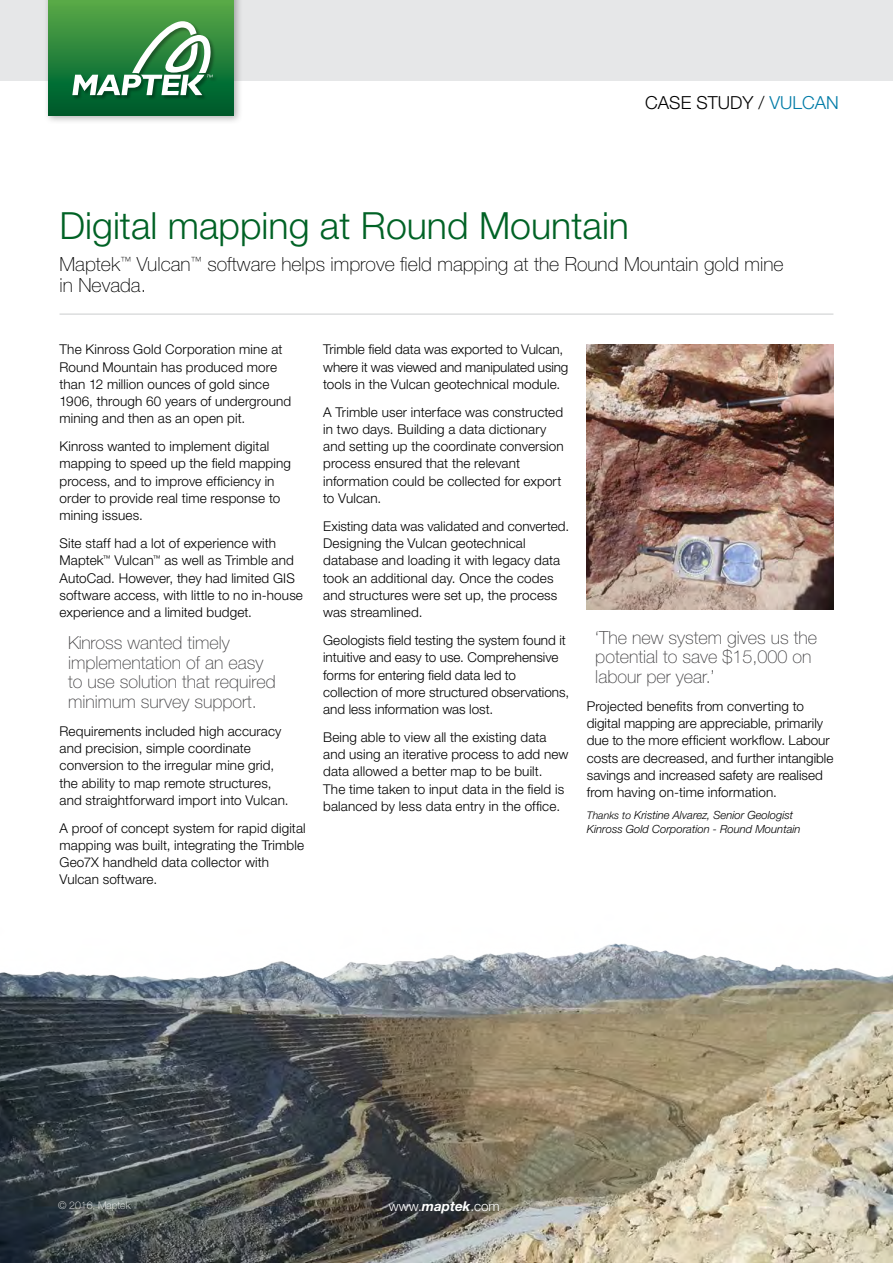
<style>
.page{position:relative;width:893px;height:1263px;background:#fff}
.page>*{position:absolute;margin:0;border:0;box-sizing:border-box;transform-origin:0 0}
.t1{font:300 37.5px "Helvetica Neue LT Std";color:#006225}
.t2{font:100 19.5px/21px "Helvetica Neue LT Std";color:#000}
.t3{font:100 18px/19.5px "Helvetica Neue LT Std";color:#414042}
.t4{font:300 18px "Helvetica Neue LT Std";color:#000}
.t5{font:300 13.5px/17.2px "Helvetica Neue LT Std";letter-spacing:.01em;color:#000}
.t6{font:300 13.5px "Helvetica Neue LT Std";color:#fff}
.t7{font:italic 300 11.25px/13.5px "Helvetica Neue LT Std";color:#000}
.t8{font:100 10.5px "Helvetica Neue LT Std";letter-spacing:-.005em;color:#fff}
.s1{color:#007ba7}
.s2{font-size:10.5px}
.s3{font-weight:700;font-style:italic}
</style>
<div class="page">
<img style="left:0;top:943px;width:893px;height:320px">
<div style="left:0;top:0;width:893px;height:81px;background:#e6e7e8"></div>
<div style="left:44px;top:0;width:199px;height:125px;background:#000;opacity:.3"></div>
<div style="left:48px;top:0;width:186px;height:16px;background:#59aa47"></div>
<div style="left:48px;top:2px;width:186px;height:113px;background:linear-gradient(to bottom,#58a948,#00582c)"></div>
<div style="left:72px;top:20px;width:146px;height:80px;background:#000;opacity:.35"></div>
<svg style="left:72px;top:21px;width:141px;height:74px;background:#5f9f6d"></svg>
<hr style="left:60px;top:313px;width:773px;height:2px;background:#dcddde">
<img style="left:587px;top:345px;width:246px;height:265px">
<h3 class="t4" style="left:645px;top:91px;width:195px">CASE STUDY / <span class="s1">VULCAN</span></h3>
<h1 class="t1" style="left:60px;top:203px;width:571px">Digital mapping at Round Mountain</h1>
<h2 class="t2" style="left:60px;top:254px;width:726px">Maptek<sup>™</sup> Vulcan<sup>™</sup> software helps improve field mapping at the Round Mountain gold mine in Nevada.</h2>
<p class="t5" style="left:60px;top:341px;width:233px">The Kinross Gold Corporation mine at Round Mountain has produced more than 12 million ounces of gold since 1906, through 60 years of underground mining and then as an open pit.</p>
<p class="t5" style="left:60px;top:437px;width:233px">Kinross wanted to implement digital mapping to speed up the field mapping process, and to improve efficiency in order to provide real time response to mining issues.</p>
<p class="t5" style="left:60px;top:534px;width:245px">Site staff had a lot of experience with Maptek<sup>™</sup> Vulcan<sup>™</sup> as well as Trimble and AutoCad. However, they had limited GIS software access, with little to no in-house experience and a limited budget.</p>
<h3 class="t3" style="left:68px;top:633px;width:209px">Kinross wanted timely implementation of an easy to use solution that required minimum survey support.</h3>
<p class="t5" style="left:60px;top:722px;width:231px">Requirements included high accuracy and precision, simple coordinate conversion to the irregular mine grid, the ability to map remote structures, and straightforward import into Vulcan.</p>
<p class="t5" style="left:60px;top:819px;width:248px">A proof of concept system for rapid digital mapping was built, integrating the Trimble Geo7X handheld data collector with Vulcan software.</p>
<p class="t5" style="left:323px;top:341px;width:247px">Trimble field data was exported to Vulcan, where it was viewed and manipulated using tools in the Vulcan geotechnical module.</p>
<p class="t5" style="left:323px;top:403px;width:242px">A Trimble user interface was constructed in two days. Building a data dictionary and setting up the coordinate conversion process ensured that the relevant information could be collected for export to Vulcan.</p>
<p class="t5" style="left:323px;top:517px;width:248px">Existing data was validated and converted.<br>Designing the Vulcan geotechnical database and loading it with legacy data took an additional day. Once the codes and structures were set up, the process was streamlined.</p>
<p class="t5" style="left:323px;top:631px;width:248px">Geologists field testing the system found it intuitive and easy to use. Comprehensive forms for entering field data led to collection of more structured observations, and less information was lost.</p>
<p class="t5" style="left:323px;top:728px;width:247px">Being able to view all the existing data and using an iterative process to add new data allowed a better map to be built.<br>The time taken to input data in the field is balanced by less data entry in the office.</p>
<h3 class="t3" style="left:595px;top:628px;width:223px">‘The new system gives us the potential to save $15,000 on labour per year.’</h3>
<p class="t5" style="left:587px;top:697px;width:248px">Projected benefits from converting to digital mapping are appreciable, primarily due to the more efficient workflow. Labour costs are decreased, and further intangible savings and increased safety are realised from having on-time information.</p>
<p class="t7" style="left:587px;top:808px;width:215px"><span class="s2">Thanks to</span> Kristine Alvarez, Senior Geologist<br>Kinross Gold Corporation - Round Mountain</p>
<p class="t8" style="left:58px;top:1199px;width:74px">© 2016, Maptek</p>
<p class="t6" style="left:389px;top:1198px;width:113px">www.<span class="s3">maptek</span>.com</p>
</div>
